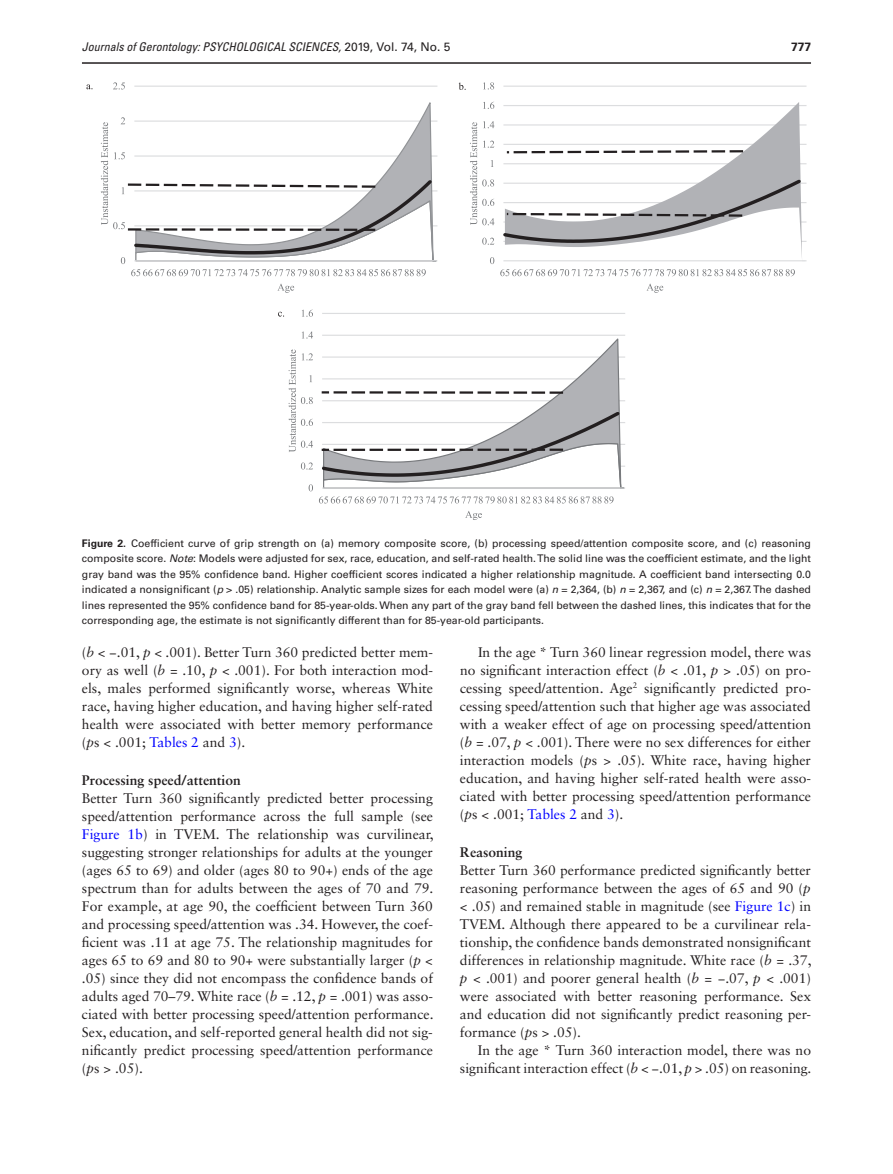
<style>
.page{position:relative;width:893px;height:1174px;background:#fff}
.page>*{position:absolute;margin:0;border:0;box-sizing:border-box;transform-origin:0 0}
.t1{font:13.8px/18px "Sabon LT Std";color:#231f20;text-align:justify}
.t2{font:700 13.8px "Sabon LT Std";color:#231f20}
.t3{font:italic condensed 12px "Univers LT Std";color:#231f20}
.t4{font:700 12px "Univers LT Std";color:#231f20}
.t5{font:10.5px/15.3px "Univers LT Std";color:#231f20;text-align:justify}
.s1{font-style:normal;font-stretch:normal}
.s2{font-weight:700}
.s3{font-style:italic}
.s4{color:#00f}
</style>
<div class="page">
<hr style="left:134px;top:120px;width:303px;height:2px;background:#dcdddf">
<hr style="left:134px;top:86px;width:303px;height:1px;background:#dcdddf">
<svg style="left:135px;top:102px;width:302px;height:47px"></svg>
<svg style="left:121px;top:257px;width:4px;height:7px"></svg>
<svg style="left:113px;top:82px;width:12px;height:7px"></svg>
<svg style="left:101px;top:117px;width:24px;height:112px"></svg>
<svg style="left:322px;top:452px;width:303px;height:37px"></svg>
<svg style="left:309px;top:484px;width:4px;height:7px"></svg>
<svg style="left:301px;top:462px;width:12px;height:7px"></svg>
<svg style="left:319px;top:496px;width:295px;height:7px"></svg>
<svg style="left:465px;top:511px;width:17px;height:9px"></svg>
<hr style="left:503px;top:241px;width:303px;height:1px;background:#dcdddf">
<hr style="left:503px;top:221px;width:303px;height:2px;background:#dcdddf">
<hr style="left:503px;top:202px;width:303px;height:1px;background:#dcdddf">
<hr style="left:503px;top:183px;width:303px;height:1px;background:#dcdddf">
<hr style="left:503px;top:163px;width:303px;height:1px;background:#dcdddf">
<hr style="left:503px;top:144px;width:303px;height:1px;background:#dcdddf">
<hr style="left:503px;top:124px;width:303px;height:2px;background:#dcdddf">
<hr style="left:503px;top:105px;width:303px;height:1px;background:#dcdddf">
<hr style="left:503px;top:86px;width:303px;height:1px;background:#dcdddf">
<svg style="left:505px;top:102px;width:300px;height:75px"></svg>
<hr style="left:503px;top:260px;width:303px;height:1px;background:#dcdddf">
<svg style="left:745px;top:177px;width:60px;height:80px"></svg>
<svg style="left:483px;top:102px;width:11px;height:7px"></svg>
<svg style="left:483px;top:82px;width:11px;height:7px"></svg>
<svg style="left:745px;top:269px;width:50px;height:7px"></svg>
<svg style="left:470px;top:121px;width:24px;height:28px"></svg>
<svg style="left:86px;top:84px;width:7px;height:5px"></svg>
<svg style="left:459px;top:83px;width:7px;height:7px"></svg>
<svg style="left:127px;top:149px;width:618px;height:303px"></svg>
<hr style="left:82px;top:62px;width:729px;height:2px;background:#231f20">
<p class="t3" style="left:82px;top:39px;width:370px">Journals of Gerontology: PSYCHOLOGICAL SCIENCES, <span class="s1">2019, Vol. 74, No. 5</span></p>
<p class="t4" style="left:791px;top:40px;width:22px">777</p>
<p class="t5" style="left:82px;top:536px;width:731px"><span class="s2">Figure 2.</span> Coefficient curve of grip strength on (a) memory composite score, (b) processing speed/attention composite score, and (c) reasoning composite score. <span class="s3">Note</span>: Models were adjusted for sex, race, education, and self-rated health. The solid line was the coefficient estimate, and the light gray band was the 95% confidence band. Higher coefficient scores indicated a higher relationship magnitude. A coefficient band intersecting 0.0 indicated a nonsignificant (<span class="s3">p</span> &gt; .05) relationship. Analytic sample sizes for each model were (a) <span class="s3">n</span> = 2,364, (b) <span class="s3">n</span> = 2,367, and (c) <span class="s3">n</span> = 2,367. The dashed lines represented the 95% confidence band for 85-year-olds. When any part of the gray band fell between the dashed lines, this indicates that for the corresponding age, the estimate is not significantly different than for 85-year-old participants.</p>
<p class="t1" style="left:82px;top:643px;width:353px">(<span class="s3">b</span> &lt; −.01, <span class="s3">p</span> &lt; .001). Better Turn 360 predicted better mem&shy;ory as well (<span class="s3">b</span> = .10, <span class="s3">p</span> &lt; .001). For both interaction mod&shy;els, males performed significantly worse, whereas White race, having higher education, and having higher self-rated health were associated with better memory performance (<span class="s3">p</span>s &lt; .001; <span class="s4">Tables 2</span> and <span class="s4">3</span>).</p>
<p class="t2" style="left:82px;top:771px;width:160px">Processing speed/attention</p>
<p class="t1" style="left:82px;top:788px;width:353px">Better Turn 360 significantly predicted better processing speed/attention performance across the full sample (see <span class="s4">Figure 1b</span>) in TVEM. The relationship was curvilinear, suggesting stronger relationships for adults at the younger (ages 65 to 69) and older (ages 80 to 90+) ends of the age spectrum than for adults between the ages of 70 and 79.<br>For example, at age 90, the coefficient between Turn 360 and processing speed/attention was .34. However, the coef&shy;ficient was .11 at age 75. The relationship magnitudes for ages 65 to 69 and 80 to 90+ were substantially larger (<span class="s3">p</span> &lt; .05) since they did not encompass the confidence bands of adults aged 70–79. White race (<span class="s3">b</span> = .12, <span class="s3">p</span> = .001) was asso&shy;ciated with better processing speed/attention performance.<br>Sex, education, and self-reported general health did not sig&shy;nificantly predict processing speed/attention performance (<span class="s3">p</span>s &gt; .05).</p>
<p class="t1" style="left:460px;top:643px;width:353px;text-indent:18px">In the age * Turn 360 linear regression model, there was no significant interaction effect (<span class="s3">b</span> &lt; .01, <span class="s3">p</span> &gt; .05) on pro&shy;cessing speed/attention. Age<sup>2</sup> significantly predicted pro&shy;cessing speed/attention such that higher age was associated with a weaker effect of age on processing speed/attention (<span class="s3">b</span> = .07, <span class="s3">p</span> &lt; .001). There were no sex differences for either interaction models (<span class="s3">p</span>s &gt; .05). White race, having higher education, and having higher self-rated health were asso&shy;ciated with better processing speed/attention performance (<span class="s3">p</span>s &lt; .001; <span class="s4">Tables 2</span> and <span class="s4">3</span>).</p>
<p class="t2" style="left:460px;top:843px;width:64px">Reasoning</p>
<p class="t1" style="left:460px;top:860px;width:353px">Better Turn 360 performance predicted significantly better reasoning performance between the ages of 65 and 90 (<span class="s3">p </span>&lt; .05) and remained stable in magnitude (see <span class="s4">Figure 1c</span>) in TVEM. Although there appeared to be a curvilinear rela&shy;tionship, the confidence bands demonstrated nonsignificant differences in relationship magnitude. White race (<span class="s3">b</span> = .37, <span class="s3">p</span> &lt; .001) and poorer general health (<span class="s3">b</span> = −.07, <span class="s3">p</span> &lt; .001) were associated with better reasoning performance. Sex and education did not significantly predict reasoning per&shy;formance (<span class="s3">p</span>s &gt; .05).</p>
<p class="t1" style="left:460px;top:1040px;width:353px;text-align:right">In the age * Turn 360 interaction model, there was no significant interaction effect (<span class="s3">b</span> &lt; −.01, <span class="s3">p</span> &gt; .05) on reasoning.</p>
</div>
